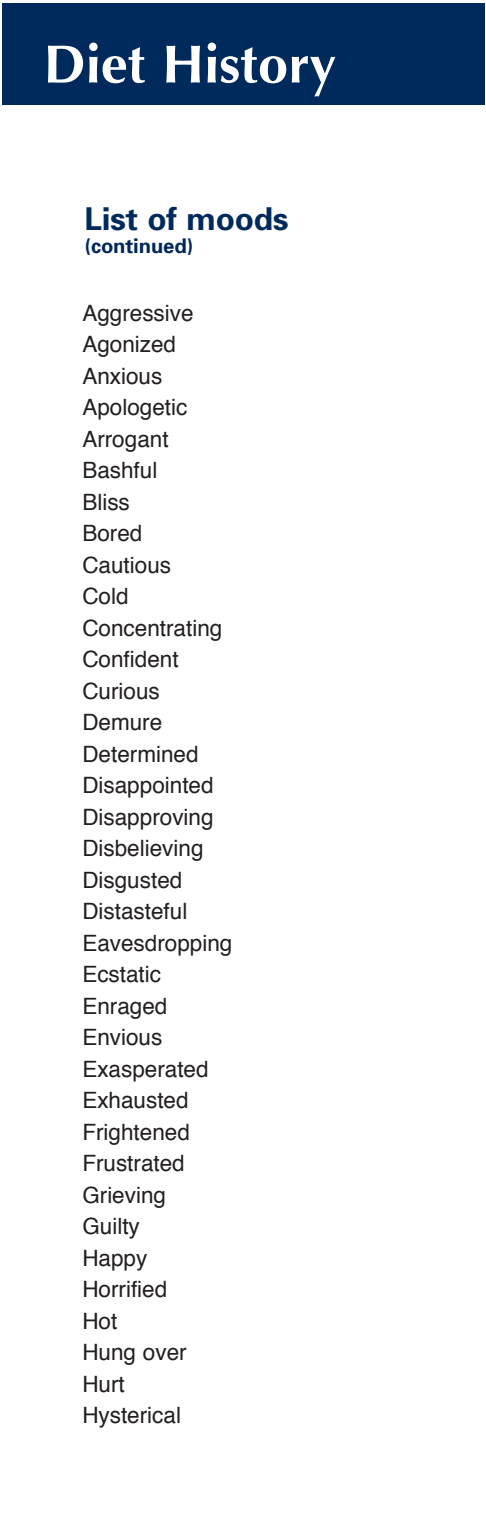
<style>
.page{position:relative;width:486px;height:1539px;background:#fff}
.page>*{position:absolute;margin:0;border:0;box-sizing:border-box;transform-origin:0 0}
.t1{font:700 54px "Optima";color:#fff}
.t2{font:700 31.5px "Univers";letter-spacing:-.005em;color:#00295c}
.t3{font:22.5px/31.5px "Helvetica";color:#231f20}
.t4{font:700 20.25px "Univers";letter-spacing:-.005em;color:#00295c}
</style>
<div class="page">
<div style="left:2px;top:4px;width:482px;height:101px;background:#00295c"></div>
<h1 class="t1" style="left:44px;top:42px;width:294px">Diet History</h1>
<h2 class="t2" style="left:84px;top:207px;width:206px">List of moods</h2>
<p class="t4" style="left:84px;top:238px;width:111px">(continued)</p>
<p class="t3" style="left:82px;top:299px;width:152px">Aggressive<br>Agonized<br>Anxious<br>Apologetic<br>Arrogant<br>Bashful<br>Bliss<br>Bored<br>Cautious<br>Cold<br>Concentrating<br>Confident<br>Curious<br>Demure<br>Determined<br>Disappointed<br>Disapproving<br>Disbelieving<br>Disgusted<br>Distasteful<br>Eavesdropping<br>Ecstatic<br>Enraged<br>Envious<br>Exasperated<br>Exhausted<br>Frightened<br>Frustrated<br>Grieving<br>Guilty<br>Happy<br>Horrified<br>Hot<br>Hung over<br>Hurt<br>Hysterical</p>
</div>
